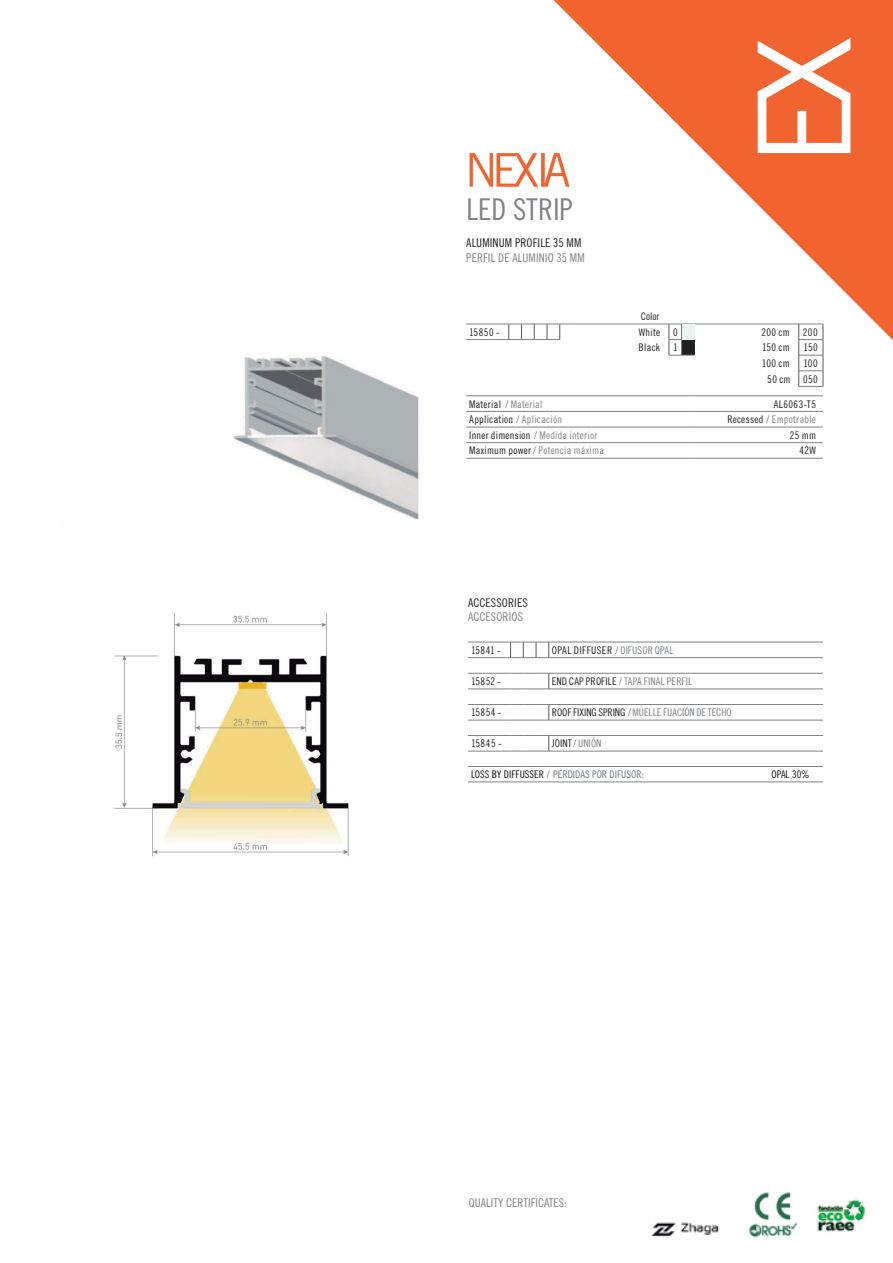
<style>
.page{position:relative;width:893px;height:1263px;background:#fff}
.page>*{position:absolute;margin:0;border:0;box-sizing:border-box;transform-origin:0 0}
.t1{font:30px "Trade Gothic LT Std Cn 18";color:#808285}
.t2{font:12px "Trade Gothic LT Std Cn 18";letter-spacing:.005em;color:#808285}
.t3{font:12px "Trade Gothic LT Std Cn 18";letter-spacing:.01em;color:#231f20}
.t4{font:10.5px "Trade Gothic LT Std Cn 18";letter-spacing:.015em;color:#808285}
.t5{font:10.5px/15.6px "Trade Gothic LT Std Cn 18";letter-spacing:.025em;color:#231f20;text-align:right}
.t6{font:10.5px "Trade Gothic LT Std Cn 18";letter-spacing:-.01em;color:#808285}
.t7{font:10.5px "Trade Gothic LT Std Cn 18";color:#767b7e}
.t8{font:10.5px "Trade Gothic LT Std Cn 18";letter-spacing:.045em;color:#231f20}
.t9{font:10.5px "Trade Gothic LT Std Cn 18";color:#151318}
.s1{color:#231f20}
.s2{color:#808285}
.s3{color:#151318}
</style>
<div class="page">
<svg style="left:553px;top:0;width:340px;height:340px"></svg>
<svg style="left:470px;top:153px;width:100px;height:34px"></svg>
<svg style="left:758px;top:38px;width:92px;height:115px"></svg>
<img style="left:651px;top:1192px;width:215px;height:46px">
<img style="left:233px;top:355px;width:186px;height:165px">
<img style="left:114px;top:613px;width:235px;height:244px">
<hr style="left:466px;top:324px;width:43px;height:1px;background:#808285">
<hr style="left:585px;top:324px;width:49px;height:1px;background:#808285">
<hr style="left:466px;top:339px;width:43px;height:1px;background:#808285">
<hr style="left:634px;top:324px;width:35px;height:1px;background:#808285">
<hr style="left:694px;top:324px;width:105px;height:1px;background:#808285">
<svg style="left:508px;top:324px;width:77px;height:16px"></svg>
<svg style="left:669px;top:324px;width:25px;height:32px"></svg>
<svg style="left:798px;top:324px;width:26px;height:63px"></svg>
<img style="left:682px;top:324px;width:12px;height:15px">
<hr style="left:466px;top:395px;width:224px;height:1px;background:#808285">
<hr style="left:690px;top:395px;width:133px;height:1px;background:#808285">
<hr style="left:466px;top:411px;width:224px;height:1px;background:#808285">
<hr style="left:690px;top:411px;width:133px;height:1px;background:#808285">
<hr style="left:466px;top:427px;width:224px;height:1px;background:#808285">
<hr style="left:466px;top:442px;width:224px;height:1px;background:#808285">
<hr style="left:466px;top:458px;width:224px;height:1px;background:#808285">
<hr style="left:690px;top:427px;width:133px;height:1px;background:#808285">
<hr style="left:690px;top:442px;width:133px;height:1px;background:#808285">
<hr style="left:690px;top:458px;width:133px;height:1px;background:#808285">
<hr style="left:468px;top:642px;width:43px;height:1px;background:#808285">
<hr style="left:549px;top:642px;width:274px;height:1px;background:#808285">
<hr style="left:468px;top:657px;width:43px;height:1px;background:#808285">
<hr style="left:549px;top:657px;width:274px;height:1px;background:#808285">
<hr style="left:468px;top:673px;width:43px;height:1px;background:#808285">
<hr style="left:549px;top:673px;width:274px;height:1px;background:#808285">
<hr style="left:468px;top:689px;width:43px;height:1px;background:#808285">
<hr style="left:549px;top:689px;width:274px;height:1px;background:#808285">
<hr style="left:468px;top:704px;width:43px;height:1px;background:#808285">
<hr style="left:549px;top:704px;width:274px;height:1px;background:#808285">
<hr style="left:468px;top:720px;width:43px;height:1px;background:#808285">
<hr style="left:549px;top:720px;width:274px;height:1px;background:#808285">
<hr style="left:468px;top:735px;width:43px;height:1px;background:#808285">
<hr style="left:549px;top:735px;width:274px;height:1px;background:#808285">
<hr style="left:468px;top:751px;width:43px;height:1px;background:#808285">
<hr style="left:549px;top:751px;width:274px;height:1px;background:#808285">
<hr style="left:468px;top:766px;width:43px;height:1px;background:#808285">
<svg style="left:511px;top:766px;width:38px;height:1px"></svg>
<hr style="left:468px;top:782px;width:43px;height:1px;background:#808285">
<svg style="left:511px;top:782px;width:38px;height:1px"></svg>
<hr style="left:549px;top:782px;width:274px;height:1px;background:#808285">
<hr style="left:549px;top:766px;width:274px;height:1px;background:#808285">
<svg style="left:510px;top:642px;width:40px;height:16px"></svg>
<svg style="left:511px;top:673px;width:39px;height:17px"></svg>
<svg style="left:511px;top:704px;width:39px;height:17px"></svg>
<svg style="left:511px;top:735px;width:39px;height:17px"></svg>
<h1 class="t1" style="left:466px;top:192px;width:108px">LED STRIP</h1>
<p class="t3" style="left:466px;top:236px;width:117px">ALUMINUM PROFILE 35 MM</p>
<p class="t2" style="left:466px;top:250px;width:120px">PERFIL DE ALUMINIO 35 MM</p>
<p class="t5" style="left:641px;top:308px;width:20px">Color</p>
<p class="t5" style="left:469px;top:324px;width:32px">15850 -</p>
<p class="t5" style="left:639px;top:324px;width:23px">White</p>
<p class="t5" style="left:673px;top:324px;width:6px">0</p>
<p class="t5" style="left:761px;top:324px;width:58px">200 cm 200</p>
<p class="t5" style="left:639px;top:340px;width:23px">Black</p>
<p class="t5" style="left:673px;top:340px;width:6px">1</p>
<p class="t5" style="left:762px;top:340px;width:29px">150 cm</p>
<p class="t5" style="left:804px;top:340px;width:16px">150</p>
<p class="t5" style="left:762px;top:355px;width:30px">100 cm</p>
<p class="t5" style="left:767px;top:355px;width:52px">100<br>50 cm 050</p>
<p class="t4" style="left:469px;top:398px;width:75px"><span class="s1">Material</span> / Material</p>
<p class="t8" style="left:774px;top:398px;width:44px">AL6063-T5</p>
<p class="t5" style="left:469px;top:412px;width:94px">Application <span class="s2">/ Aplicación</span></p>
<p class="t4" style="left:727px;top:413px;width:90px"><span class="s1">Recessed</span> / Empotrable</p>
<p class="t4" style="left:469px;top:429px;width:130px"><span class="s1">Inner dimension</span> / Medida interior</p>
<p class="t5" style="left:790px;top:427px;width:28px">25 mm</p>
<p class="t4" style="left:469px;top:444px;width:136px"><span class="s1">Maximum power</span> / Potencia máxima</p>
<p class="t5" style="left:799px;top:443px;width:18px">42W</p>
<p class="t3" style="left:468px;top:596px;width:61px">ACCESSORIES</p>
<p class="t2" style="left:468px;top:610px;width:57px">ACCESORIOS</p>
<p class="t5" style="left:471px;top:642px;width:31px">15841 -</p>
<p class="t5" style="left:552px;top:642px;width:123px">OPAL DIFFUSER <span class="s2">/ DIFUSOR OPAL</span></p>
<p class="t5" style="left:471px;top:673px;width:32px">15852 -</p>
<p class="t4" style="left:552px;top:675px;width:142px"><span class="s1">END CAP PROFILE</span> / TAPA FINAL PERFIL</p>
<p class="t5" style="left:471px;top:705px;width:32px">15854 -</p>
<p class="t6" style="left:552px;top:706px;width:181px"><span class="s1">ROOF FIXING SPRING</span> / MUELLE FIJACIÓN DE TECHO</p>
<p class="t5" style="left:471px;top:736px;width:32px">15845 -</p>
<p class="t4" style="left:552px;top:737px;width:51px"><span class="s1">JOINT</span> / UNIÓN</p>
<p class="t7" style="left:471px;top:768px;width:174px"><span class="s3">LOSS BY DIFFUSSER</span> <span class="s2">/</span> PERDIDAS POR DIFUSOR:</p>
<p class="t9" style="left:772px;top:768px;width:39px">OPAL 30%</p>
<p class="t2" style="left:469px;top:1195px;width:99px">QUALITY CERTIFICATES:</p>
</div>
